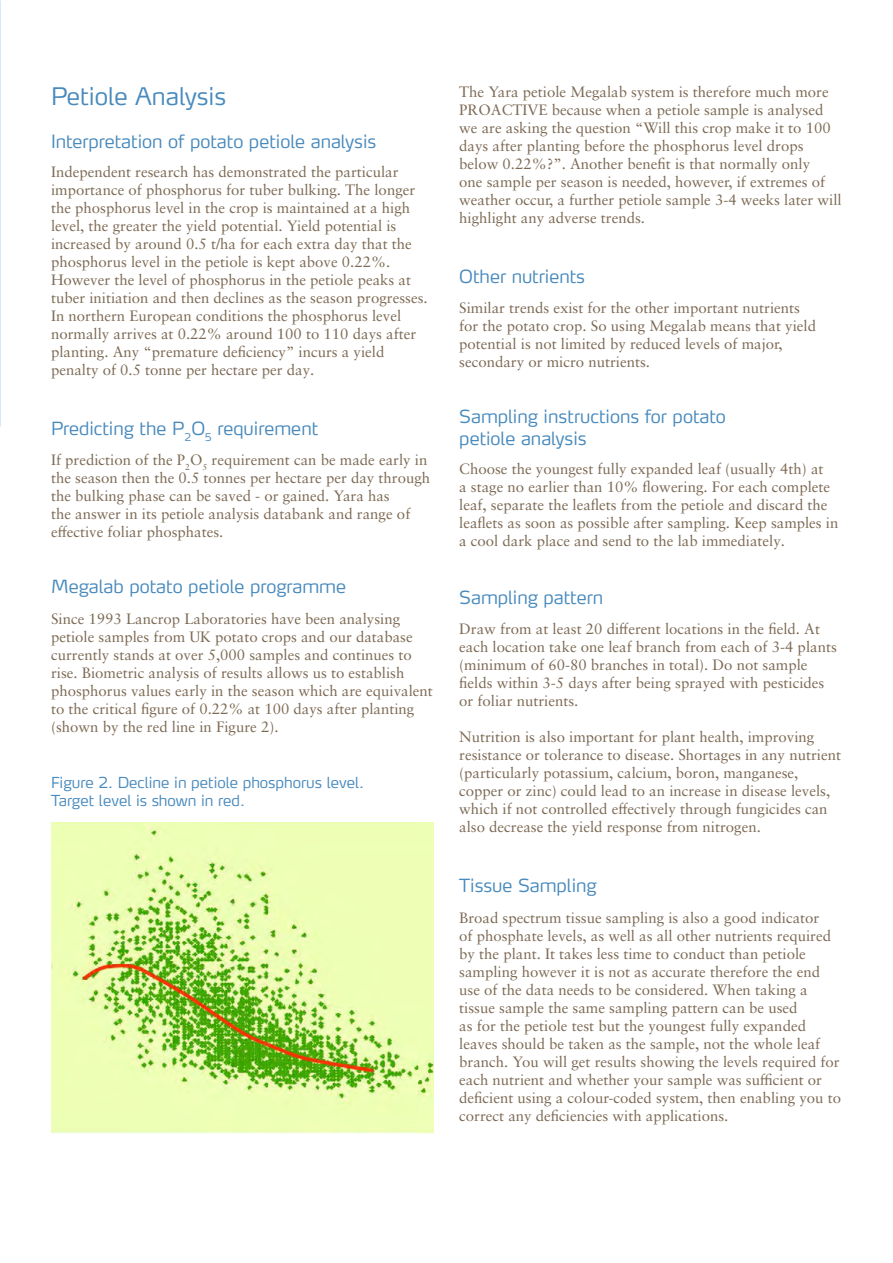
<style>
.page{position:relative;width:893px;height:1263px;background:#fff}
.page>*{position:absolute;margin:0;border:0;box-sizing:border-box;transform-origin:0 0}
.t1{font:300 24px "Yara Max LF";color:#488abd}
.t2{font:300 18px/21.6px "Yara Max LF";color:#488abd}
.t3{font:15px/18px "Sabon LT Pro";color:#7c6954}
.t4{font:300 15px/18px "Yara Max LF";color:#488abd}
</style>
<div class="page">
<img style="left:51px;top:822px;width:383px;height:312px">
<p class="t1" style="left:51px;top:81px;width:177px">Petiole Analysis</p>
<p class="t2" style="left:51px;top:130px;width:327px">Interpretation of potato petiole analysis</p>
<p class="t3" style="left:51px;top:162px;width:378px">Independent research has demonstrated the particular importance of phosphorus for tuber bulking. The longer the phosphorus level in the crop is maintained at a high level, the greater the yield potential. Yield potential is increased by around 0.5 t/ha for each extra day that the phosphorus level in the petiole is kept above 0.22%.<br>However the level of phosphorus in the petiole peaks at tuber initiation and then declines as the season progresses.<br>In northern European conditions the phosphorus level normally arrives at 0.22% around 100 to 110 days after planting. Any “premature deficiency” incurs a yield penalty of 0.5 tonne per hectare per day.</p>
<p class="t2" style="left:51px;top:417px;width:269px">Predicting the P<sub>2</sub>O<sub>5</sub> requirement</p>
<p class="t3" style="left:51px;top:450px;width:381px">If prediction of the P<sub>2</sub>O<sub>5</sub> requirement can be made early in the season then the 0.5 tonnes per hectare per day through the bulking phase can be saved - or gained. Yara has<br>the answer in its petiole analysis databank and range of effective foliar phosphates.</p>
<p class="t2" style="left:51px;top:576px;width:297px">Megalab potato petiole programme</p>
<p class="t3" style="left:51px;top:609px;width:383px">Since 1993 Lancrop Laboratories have been analysing petiole samples from UK potato crops and our database currently stands at over 5,000 samples and continues to rise. Biometric analysis of results allows us to establish phosphorus values early in the season which are equivalent to the critical figure of 0.22% at 100 days after planting (shown by the red line in Figure 2).</p>
<p class="t4" style="left:51px;top:773px;width:315px">Figure 2. Decline in petiole phosphorus level.<br>Target level is shown in red.</p>
<p class="t3" style="left:459px;top:82px;width:384px">The Yara petiole Megalab system is therefore much more PROACTIVE because when a petiole sample is analysed we are asking the question “Will this crop make it to 100 days after planting before the phosphorus level drops below 0.22%?”. Another benefit is that normally only<br>one sample per season is needed, however, if extremes of weather occur, a further petiole sample 3-4 weeks later will highlight any adverse trends.</p>
<p class="t2" style="left:459px;top:265px;width:127px">Other nutrients</p>
<p class="t3" style="left:459px;top:298px;width:358px">Similar trends exist for the other important nutrients for the potato crop. So using Megalab means that yield potential is not limited by reduced levels of major, secondary or micro nutrients.</p>
<p class="t2" style="left:459px;top:405px;width:268px">Sampling instructions for potato petiole analysis</p>
<p class="t3" style="left:459px;top:460px;width:381px">Choose the youngest fully expanded leaf (usually 4th) at<br>a stage no earlier than 10% flowering. For each complete leaf, separate the leaflets from the petiole and discard the leaflets as soon as possible after sampling. Keep samples in a cool dark place and send to the lab immediately.</p>
<p class="t2" style="left:459px;top:586px;width:145px">Sampling pattern</p>
<p class="t3" style="left:459px;top:620px;width:379px">Draw from at least 20 different locations in the field. At each location take one leaf branch from each of 3-4 plants (minimum of 60-80 branches in total). Do not sample fields within 3-5 days after being sprayed with pesticides or foliar nutrients.</p>
<p class="t3" style="left:459px;top:728px;width:383px">Nutrition is also important for plant health, improving resistance or tolerance to disease. Shortages in any nutrient (particularly potassium, calcium, boron, manganese, copper or zinc) could lead to an increase in disease levels, which if not controlled effectively through fungicides can also decrease the yield response from nitrogen.</p>
<p class="t2" style="left:459px;top:874px;width:139px">Tissue Sampling</p>
<p class="t3" style="left:459px;top:908px;width:383px">Broad spectrum tissue sampling is also a good indicator<br>of phosphate levels, as well as all other nutrients required by the plant. It takes less time to conduct than petiole sampling however it is not as accurate therefore the end use of the data needs to be considered. When taking a tissue sample the same sampling pattern can be used<br>as for the petiole test but the youngest fully expanded leaves should be taken as the sample, not the whole leaf branch. You will get results showing the levels required for each nutrient and whether your sample was sufficient or deficient using a colour-coded system, then enabling you to correct any deficiencies with applications.</p>
</div>
